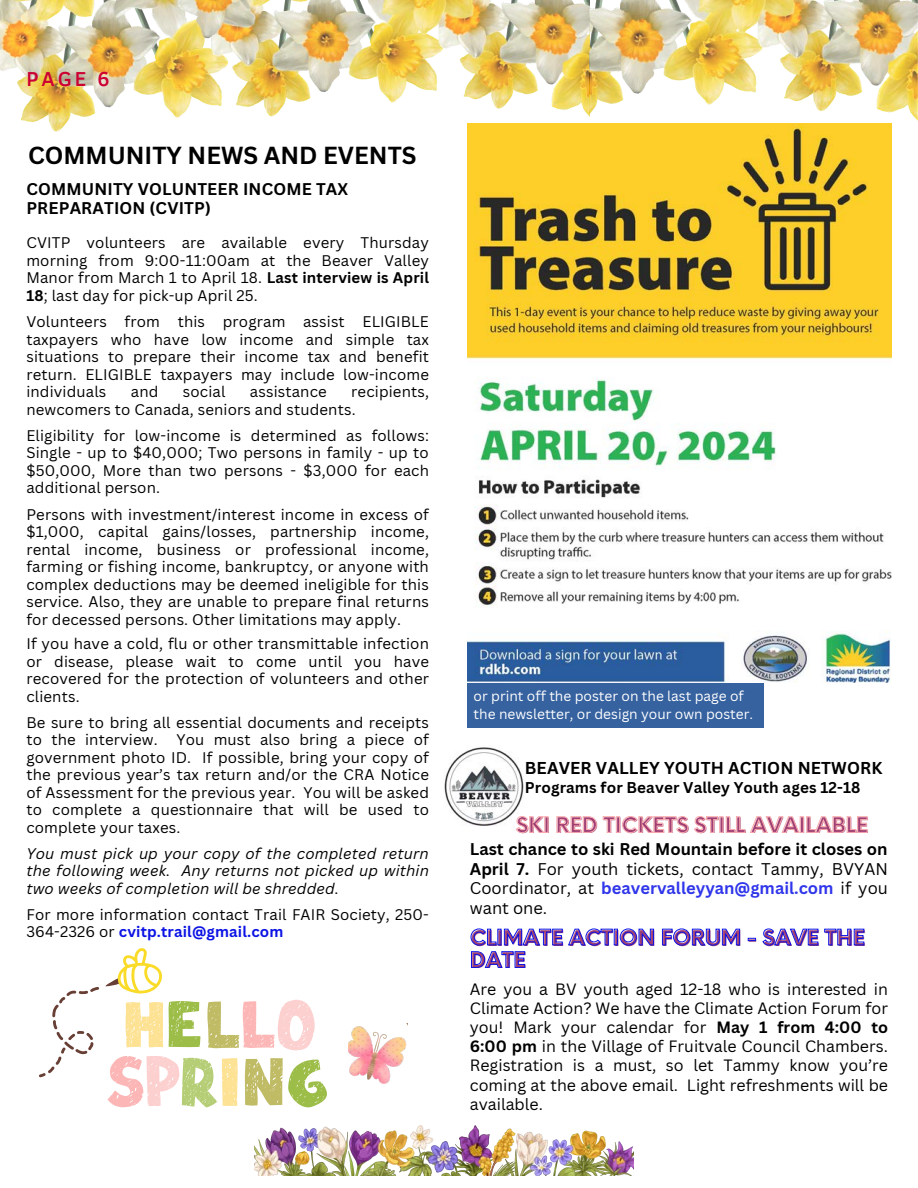
<style>
.page{position:relative;width:918px;height:1188px;background:#fff}
.page>*{position:absolute;margin:0;border:0;box-sizing:border-box;transform-origin:0 0}
.t1{font:700 24px "Canva Sans";color:#000}
.t2{font:700 21px/22.5px "Neue Einstellung";color:#9f3f73}
.t3{font:500 20.7px "Clear Sans";color:#c03}
.t4{font:700 16.8px "Canva Sans";letter-spacing:.005em;color:#000}
.t5{font:16.5px/19.8px "Canva Sans";color:#000;text-align:justify}
.t6{font:700 16.5px/19.5px "Canva Sans";letter-spacing:.01em;color:#000}
.t7{font:15.9px/19.2px "Canva Sans";color:#000;text-align:justify}
.t8{font:700 15.15px "Canva Sans";letter-spacing:.005em;color:#000}
.t9{font:15px/17.5px "Canva Sans";letter-spacing:.01em;color:#000;text-align:justify}
.t10{font:italic 15px/17.5px "Canva Sans";letter-spacing:.01em;color:#000;text-align:justify}
.t11{font:13.8px/18.3px "Canva Sans";color:#fff}
.s1{font-weight:700}
.s2{font-weight:700;color:#0c13e4}
.s3{font-weight:700;color:#3036ea}
</style>
<div class="page">
<img style="left:0;top:0;width:918px;height:132px">
<div style="left:467px;top:683px;width:297px;height:45px;background:#3662a0"></div>
<img style="left:467px;top:123px;width:425px;height:559px">
<img style="left:254px;top:1125px;width:379px;height:51px">
<img style="left:444px;top:747px;width:80px;height:79px">
<svg style="left:515px;top:816px;width:353px;height:17px"></svg>
<svg style="left:470px;top:928px;width:395px;height:40px"></svg>
<svg style="left:39px;top:948px;width:288px;height:159px"></svg>
<img style="left:349px;top:1026px;width:58px;height:57px">
<h3 class="t3" style="left:26px;top:64px;width:85px">PAGE 6</h3>
<h1 class="t1" style="left:28px;top:139px;width:390px">COMMUNITY NEWS AND EVENTS</h1>
<p class="t6" style="left:26px;top:179px;width:323px">COMMUNITY VOLUNTEER INCOME TAX<br>PREPARATION (CVITP)</p>
<p class="t9" style="left:26px;top:234px;width:404px">CVITP volunteers are available every Thursday morning from 9:00-11:00am at the Beaver Valley Manor from March 1 to April 18. <span class="s1">Last interview is April 18</span>; last day for pick-up April 25.</p>
<p class="t9" style="left:26px;top:313px;width:404px">Volunteers from this program assist ELIGIBLE taxpayers who have low income and simple tax situations to prepare their income tax and benefit return. ELIGIBLE taxpayers may include low-income individuals</p>
<p class="t9" style="left:26px;top:383px;width:404px;text-indent:325px">recipients, newcomers to Canada, seniors and students.</p>
<p class="t9" style="left:26px;top:426px;width:404px">Eligibility for low-income is determined as follows:<br>Single - up to $40,000; Two persons in family - up to $50,000, More than two persons - $3,000 for each additional person.</p>
<p class="t9" style="left:26px;top:505px;width:404px">Persons with investment/interest income in excess of $1,000, capital gains/losses, partnership income, rental income, business or professional income, farming or fishing income, bankruptcy, or anyone with complex deductions may be deemed ineligible for this service. Also, they are unable to prepare final returns for decessed persons. Other limitations may apply.</p>
<p class="t9" style="left:26px;top:635px;width:404px">If you have a cold, flu or other transmittable infection or disease, please wait to come until you have recovered for the protection of volunteers and other clients.</p>
<p class="t9" style="left:26px;top:713px;width:404px">Be sure to bring all essential documents and receipts to the interview. You must also bring a piece of government photo ID. If possible, bring your copy of the previous year’s tax return and/or the CRA Notice of Assessment for the previous year. You will be asked to complete a questionnaire that will be used to complete your taxes.</p>
<p class="t10" style="left:26px;top:844px;width:404px">You must pick up your copy of the completed return the following week. Any returns not picked up within two weeks of completion will be shredded.</p>
<p class="t9" style="left:26px;top:905px;width:404px">For more information contact Trail FAIR Society, 250-<br>364-2326 or <span class="s2">cvitp.trail@gmail.com</span></p>
<p class="t9" style="left:131px;top:383px;width:29px">and</p>
<p class="t9" style="left:183px;top:383px;width:44px">social</p>
<p class="t9" style="left:250px;top:383px;width:78px">assistance</p>
<p class="t11" style="left:474px;top:686px;width:281px">or print off the poster on the last page of the newsletter, or design your own poster.</p>
<p class="t4" style="left:525px;top:756px;width:359px">BEAVER VALLEY YOUTH ACTION NETWORK</p>
<p class="t8" style="left:525px;top:777px;width:337px">Programs for Beaver Valley Youth ages 12-18</p>
<h2 class="t2" style="left:517px;top:812px;width:354px">SKI RED TICKETS STILL AVAILABLE</h2>
<p class="t5" style="left:470px;top:839px;width:420px"><span class="s1">Last chance to ski Red Mountain before it closes on April 7.</span> For youth tickets, contact Tammy, BVYAN Coordinator, at <span class="s3">beavervalleyyan@gmail.com</span> if you want one.</p>
<h2 class="t2" style="left:471px;top:925px;width:397px">CLIMATE ACTION FORUM - SAVE THE<br>DATE</h2>
<p class="t7" style="left:470px;top:979px;width:420px">Are you a BV youth aged 12-18 who is interested in Climate Action? We have the Climate Action Forum for you! Mark your calendar for <span class="s1">May 1 from 4:00 to 6:00 pm</span> in the Village of Fruitvale Council Chambers.<br>Registration is a must, so let Tammy know you’re coming at the above email. Light refreshments will be available.</p>
</div>
